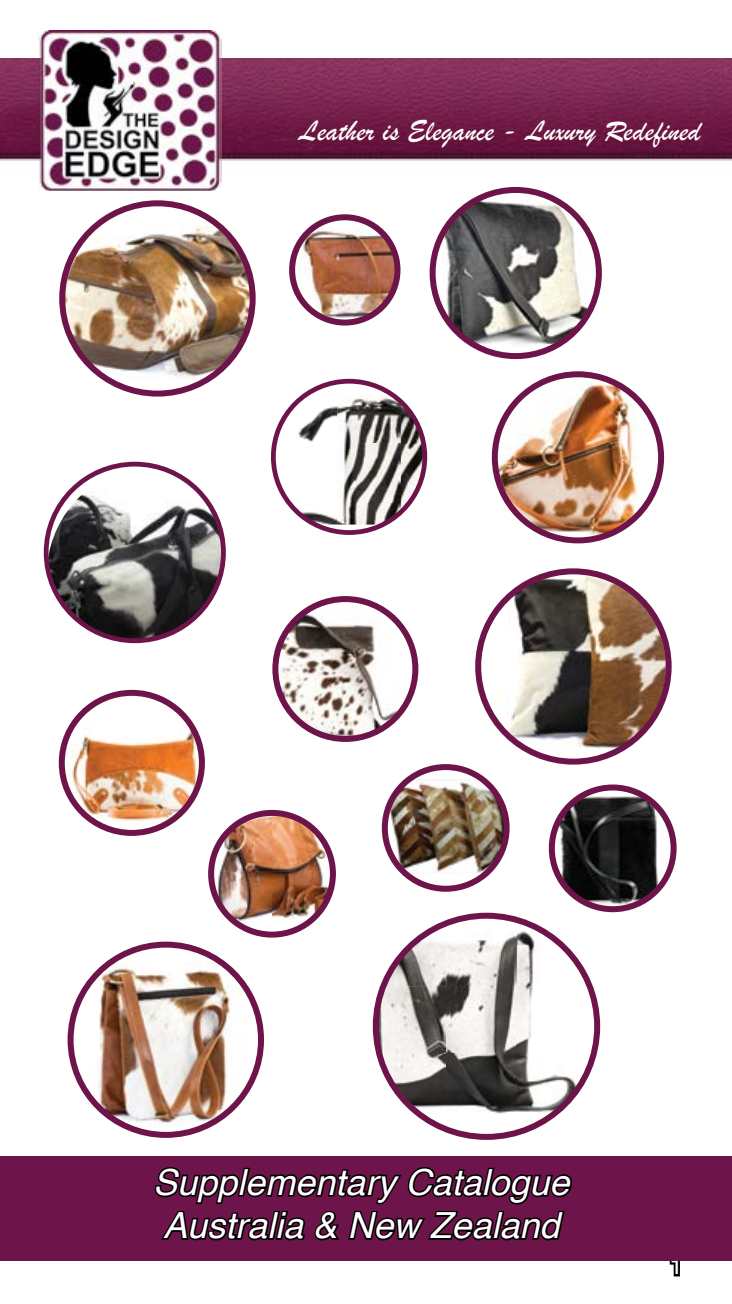
<style>
.page{position:relative;width:732px;height:1304px;background:#fff}
.page>*{position:absolute;margin:0;border:0;box-sizing:border-box;transform-origin:0 0}
.t1{font:italic 36px/43.2px "Helvetica";color:#fff}
.t2{font:30px "Brush Script";color:#fff}
.t3{font:24px "Helvetica";color:#fff}
</style>
<div class="page">
<svg style="left:669px;top:1261px;width:11px;height:16px"></svg>
<div style="left:0;top:1156px;width:731px;height:105px;background:#6d154a"></div>
<svg style="left:154px;top:1167px;width:418px;height:74px"></svg>
<img style="left:0;top:59px;width:731px;height:102px">
<img style="left:37px;top:31px;width:185px;height:159px">
<img style="left:495px;top:572px;width:170px;height:181px">
<div style="left:475px;top:568px;width:196px;height:197px;border:6px solid #6d154a;border-radius:50%"></div>
<svg style="left:44px;top:462px;width:182px;height:181px"></svg>
<img style="left:76px;top:951px;width:173px;height:177px">
<div style="left:68px;top:942px;width:196px;height:196px;border:6px solid #6d154a;border-radius:50%"></div>
<img style="left:555px;top:787px;width:118px;height:122px">
<div style="left:548px;top:784px;width:128px;height:128px;border:6px solid #6d154a;border-radius:50%"></div>
<img style="left:432px;top:190px;width:166px;height:166px;border-radius:83px">
<div style="left:429px;top:187px;width:172px;height:172px;border:6px solid #6d154a;border-radius:50%"></div>
<img style="left:275px;top:607px;width:140px;height:132px">
<div style="left:272px;top:596px;width:146px;height:146px;border:6px solid #6d154a;border-radius:50%"></div>
<img style="left:208px;top:810px;width:128px;height:128px">
<img style="left:498px;top:374px;width:162px;height:161px">
<div style="left:491px;top:371px;width:172px;height:172px;border:6px solid #6d154a;border-radius:50%"></div>
<svg style="left:271px;top:379px;width:156px;height:156px"></svg>
<img style="left:62px;top:693px;width:140px;height:136px">
<div style="left:59px;top:690px;width:146px;height:146px;border:6px solid #6d154a;border-radius:50%"></div>
<svg style="left:372px;top:913px;width:228px;height:227px"></svg>
<img style="left:63px;top:213px;width:189px;height:168px">
<div style="left:59px;top:200px;width:196px;height:197px;border:6px solid #6d154a;border-radius:50%"></div>
<img style="left:388px;top:779px;width:118px;height:94px">
<div style="left:381px;top:764px;width:128px;height:128px;border:6px solid #6d154a;border-radius:50%"></div>
<img style="left:292px;top:217px;width:105px;height:106px;border-radius:53px">
<div style="left:289px;top:214px;width:111px;height:112px;border:6px solid #6d154a;border-radius:50%"></div>
<p class="t2" style="left:299px;top:110px;width:402px">Leather is Elegance - Luxury Redefined</p>
<p class="t1" style="left:153px;top:1162px;width:418px">Supplementary Catalogue<br>Australia &amp; New Zealand</p>
<p class="t3" style="left:669px;top:1247px;width:15px">1</p>
</div>
